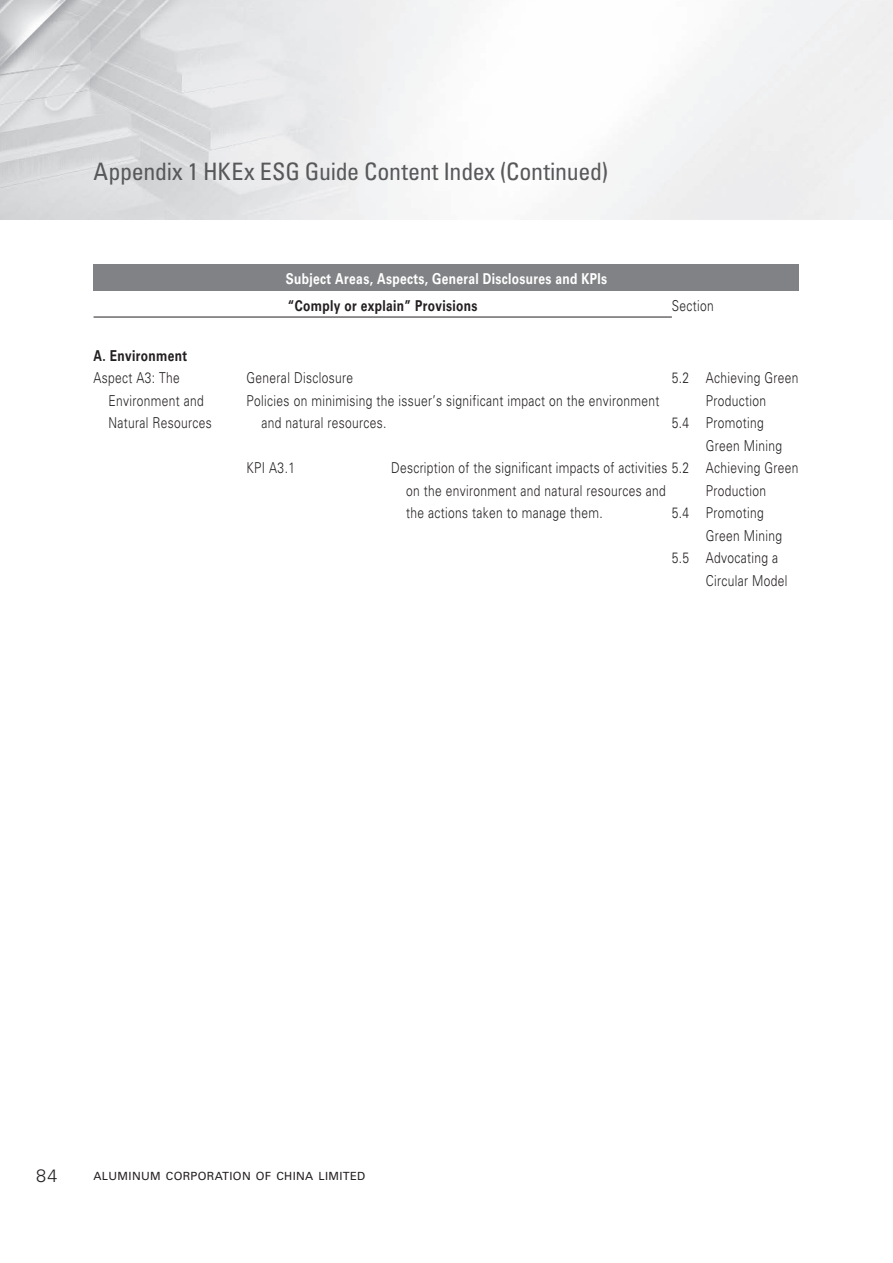
<style>
.page{position:relative;width:893px;height:1263px;background:#fff}
.page>*{position:absolute;margin:0;border:0;box-sizing:border-box;transform-origin:0 0}
.t1{font:condensed 24px "Univers LT Std";letter-spacing:-.01em;color:#57585a}
.t2{font:300 18px "Univers LT Std";color:#231f20}
.t3{font:300 15px/22.5px "Univers LT Std";letter-spacing:.03em;color:#231f20;scale:.8 1}
.t4{font:700 15px "Univers LT Std";letter-spacing:.03em;color:#fff;scale:.8 1}
.t5{font:700 15px "Univers LT Std";letter-spacing:.03em;color:#231f20;scale:.8 1}
.t6{font:11.25px "Univers LT Std";letter-spacing:.03em;color:#231f20}
</style>
<div class="page">
<img style="left:0;top:0;width:893px;height:219px">
<div style="left:94px;top:264px;width:705px;height:26px;background:#808285"></div>
<hr style="left:94px;top:317px;width:578px;height:1px;background:#231f20">
<h1 class="t1" style="left:94px;top:157px;width:516px">Appendix 1 HKEx ESG Guide Content Index (Continued)</h1>
<p class="t4" style="left:286px;top:270px;width:403px">Subject Areas, Aspects, General Disclosures and KPIs</p>
<p class="t5" style="left:288px;top:297px;width:239px">“Comply or explain” Provisions</p>
<p class="t3" style="left:672px;top:294px;width:54px">Section</p>
<p class="t5" style="left:94px;top:346px;width:119px">A. Environment</p>
<p class="t3" style="left:108px;top:366px;width:131px;text-indent:-15px">Aspect A3: The<br>Environment and<br>Natural Resources</p>
<p class="t3" style="left:247px;top:366px;width:134px">General Disclosure</p>
<p class="t3" style="left:247px;top:389px;width:518px">Policies on minimising the issuer’s significant impact on the environment</p>
<p class="t3" style="left:261px;top:411px;width:158px">and natural resources.</p>
<p class="t3" style="left:672px;top:366px;width:160px">5.2 Achieving Green</p>
<p class="t3" style="left:706px;top:389px;width:77px">Production</p>
<p class="t3" style="left:672px;top:411px;width:117px">5.4 Promoting</p>
<p class="t3" style="left:706px;top:434px;width:97px">Green Mining</p>
<p class="t3" style="left:247px;top:456px;width:62px">KPI A3.1</p>
<p class="t3" style="left:406px;top:456px;width:492px;text-indent:-15px">Description of the significant impacts of activities 5.2 Achieving Green on the environment and natural resources and<br>the actions taken to manage them.</p>
<p class="t3" style="left:706px;top:479px;width:77px">Production</p>
<p class="t3" style="left:672px;top:501px;width:117px">5.4 Promoting</p>
<p class="t3" style="left:706px;top:524px;width:97px">Green Mining</p>
<p class="t3" style="left:672px;top:546px;width:135px">5.5 Advocating a</p>
<p class="t3" style="left:706px;top:569px;width:104px">Circular Model</p>
<p class="t2" style="left:36px;top:1165px;width:23px">84</p>
<p class="t6" style="left:94px;top:1169px;width:273px">ALUMINUM CORPORATION OF CHINA LIMITED</p>
</div>
